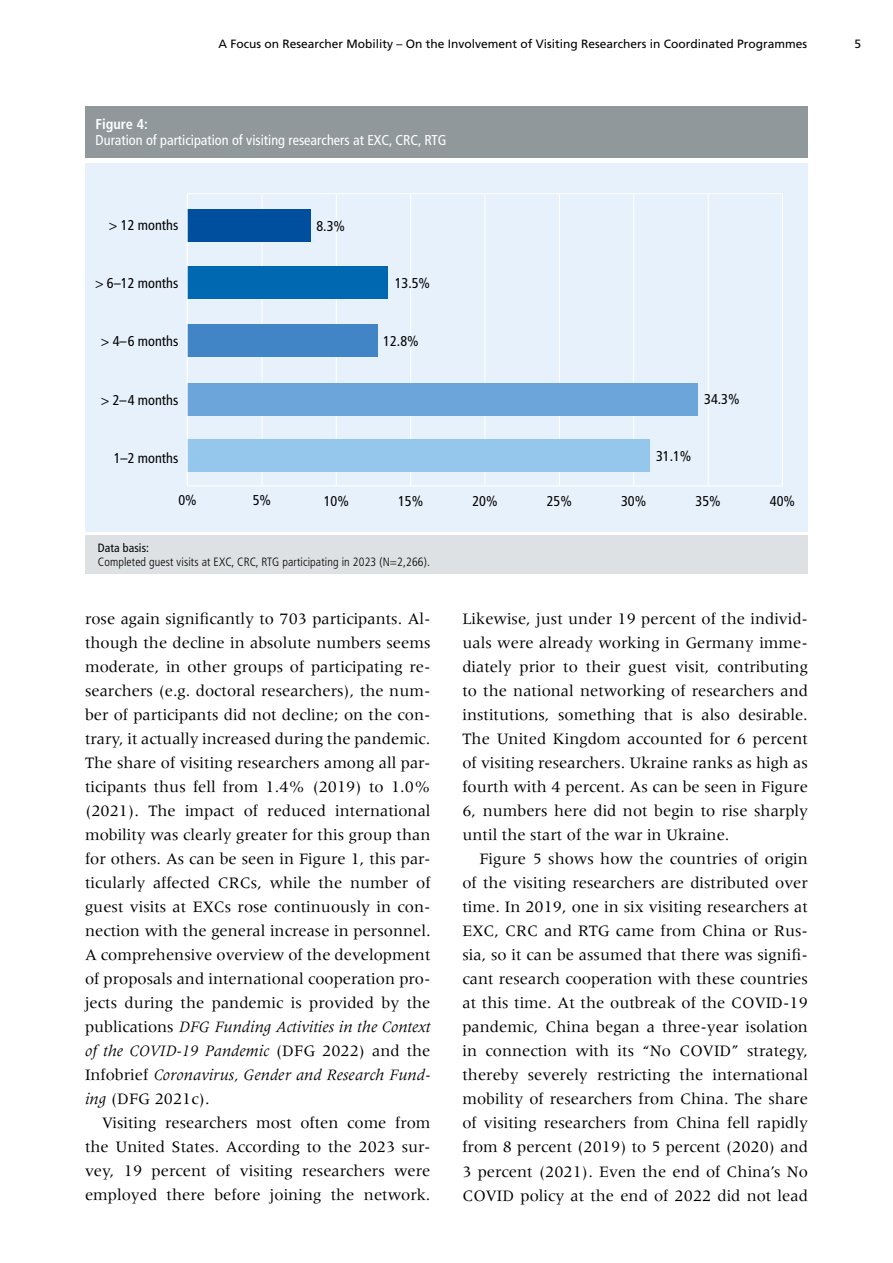
<style>
.page{position:relative;width:893px;height:1263px;background:#fff}
.page>*{position:absolute;margin:0;border:0;box-sizing:border-box;transform-origin:0 0}
.t1{font:16.5px/24px "Meridien LT Std";color:#000;text-align:justify}
.t2{font:condensed 14.25px "Frutiger LT Std";color:#000}
.t3{font:condensed 14.25px "Frutiger LT Std";color:#fff}
.t4{font:700 condensed 14.25px "Frutiger LT Std";color:#fff}
.t5{font:12px "Frutiger LT Std";color:#000}
.t6{font:300 condensed 12px "Frutiger LT Std";letter-spacing:.01em;color:#000}
.t7{font:condensed 12px "Frutiger LT Std";letter-spacing:.01em;color:#000}
.s1{font-style:italic}
</style>
<div class="page">
<div style="left:85px;top:106px;width:723px;height:51px;background:#91989c"></div>
<div style="left:85px;top:163px;width:723px;height:368px;background:#e7f1fc"></div>
<hr style="left:261px;top:194px;width:1px;height:292px;background:#fff">
<hr style="left:336px;top:194px;width:1px;height:292px;background:#fff">
<hr style="left:410px;top:194px;width:1px;height:292px;background:#fff">
<hr style="left:485px;top:194px;width:1px;height:292px;background:#fff">
<hr style="left:559px;top:194px;width:1px;height:292px;background:#fff">
<hr style="left:633px;top:194px;width:1px;height:292px;background:#fff">
<hr style="left:708px;top:194px;width:1px;height:292px;background:#fff">
<hr style="left:782px;top:194px;width:1px;height:292px;background:#fff">
<div style="left:188px;top:209px;width:123px;height:33px;background:#004f9f"></div>
<div style="left:188px;top:266px;width:200px;height:33px;background:#0067b1"></div>
<div style="left:188px;top:324px;width:190px;height:33px;background:#4185c6"></div>
<div style="left:188px;top:383px;width:510px;height:33px;background:#6ca5da"></div>
<div style="left:188px;top:439px;width:462px;height:33px;background:#95c7ed"></div>
<hr style="left:187px;top:193px;width:596px;height:1px;background:#fff">
<hr style="left:187px;top:485px;width:596px;height:1px;background:#fff">
<hr style="left:187px;top:194px;width:1px;height:292px;background:#fff">
<div style="left:85px;top:536px;width:723px;height:38px;background:#dee1e3"></div>
<p class="t5" style="left:218px;top:37px;width:590px">A Focus on Researcher Mobility – On the Involvement of Visiting Researchers in Coordinated Programmes</p>
<p class="t5" style="left:854px;top:37px;width:8px">5</p>
<p class="t4" style="left:96px;top:115px;width:54px">Figure 4:</p>
<p class="t3" style="left:96px;top:132px;width:352px">Duration of participation of visiting researchers at EXC, CRC, RTG</p>
<p class="t2" style="left:109px;top:216px;width:71px">&gt; 12 months</p>
<p class="t2" style="left:316px;top:218px;width:30px">8.3%</p>
<p class="t2" style="left:95px;top:275px;width:85px">&gt; 6–12 months</p>
<p class="t2" style="left:395px;top:275px;width:37px">13.5%</p>
<p class="t2" style="left:101px;top:333px;width:79px">&gt; 4–6 months</p>
<p class="t2" style="left:383px;top:333px;width:37px">12.8%</p>
<p class="t2" style="left:101px;top:391px;width:79px">&gt; 2–4 months</p>
<p class="t2" style="left:704px;top:391px;width:37px">34.3%</p>
<p class="t2" style="left:114px;top:450px;width:66px">1–2 months</p>
<p class="t2" style="left:656px;top:448px;width:37px">31.1%</p>
<p class="t2" style="left:178px;top:492px;width:20px">0%</p>
<p class="t2" style="left:253px;top:492px;width:20px">5%</p>
<p class="t2" style="left:324px;top:492px;width:27px">10%</p>
<p class="t2" style="left:398px;top:492px;width:27px">15%</p>
<p class="t2" style="left:472px;top:492px;width:27px">20%</p>
<p class="t2" style="left:547px;top:492px;width:27px">25%</p>
<p class="t2" style="left:621px;top:492px;width:27px">30%</p>
<p class="t2" style="left:695px;top:492px;width:27px">35%</p>
<p class="t2" style="left:770px;top:492px;width:27px">40%</p>
<p class="t7" style="left:98px;top:541px;width:53px">Data basis:</p>
<p class="t6" style="left:98px;top:555px;width:334px">Completed guest visits at EXC, CRC, RTG participating in 2023 (N=2,266).</p>
<p class="t1" style="left:85px;top:607px;width:347px">rose again significantly to 703 participants. Al&shy;though the decline in absolute numbers seems moderate, in other groups of participating re&shy;searchers (e.g. doctoral researchers), the num&shy;ber of participants did not decline; on the con&shy;trary, it actually increased during the pandemic.<br>The share of visiting researchers among all par&shy;ticipants thus fell from 1.4% (2019) to 1.0% (2021). The impact of reduced international mobility was clearly greater for this group than for others. As can be seen in Figure 1, this par&shy;ticularly affected CRCs, while the number of guest visits at EXCs rose continuously in con&shy;nection with the general increase in personnel.<br>A comprehensive overview of the development of proposals and international cooperation pro&shy;jects during the pandemic is provided by the publications <span class="s1">DFG Funding Activities in the Context of the COVID-19 Pandemic</span> (DFG 2022) and the Infobrief <span class="s1">Coronavirus, Gender and Research Fund&shy;ing</span> (DFG 2021c).</p>
<p class="t1" style="left:85px;top:1111px;width:347px;text-indent:17px">Visiting researchers most often come from the United States. According to the 2023 sur&shy;vey, 19 percent of visiting researchers were employed there before joining the network.</p>
<p class="t1" style="left:462px;top:607px;width:347px">Likewise, just under 19 percent of the individ&shy;uals were already working in Germany imme&shy;diately prior to their guest visit, contributing to the national networking of researchers and institutions, something that is also desirable.<br>The United Kingdom accounted for 6 percent of visiting researchers. Ukraine ranks as high as fourth with 4 percent. As can be seen in Figure 6, numbers here did not begin to rise sharply until the start of the war in Ukraine.</p>
<p class="t1" style="left:462px;top:847px;width:347px;text-indent:17px">Figure 5 shows how the countries of origin of the visiting researchers are distributed over time. In 2019, one in six visiting researchers at EXC, CRC and RTG came from China or Rus&shy;sia, so it can be assumed that there was signifi&shy;cant research cooperation with these countries at this time. At the outbreak of the COVID-19 pandemic, China began a three-year isolation in connection with its “No COVID” strategy, thereby severely restricting the international mobility of researchers from China. The share of visiting researchers from China fell rapidly from 8 percent (2019) to 5 percent (2020) and 3 percent (2021). Even the end of China’s No COVID policy at the end of 2022 did not lead</p>
</div>
